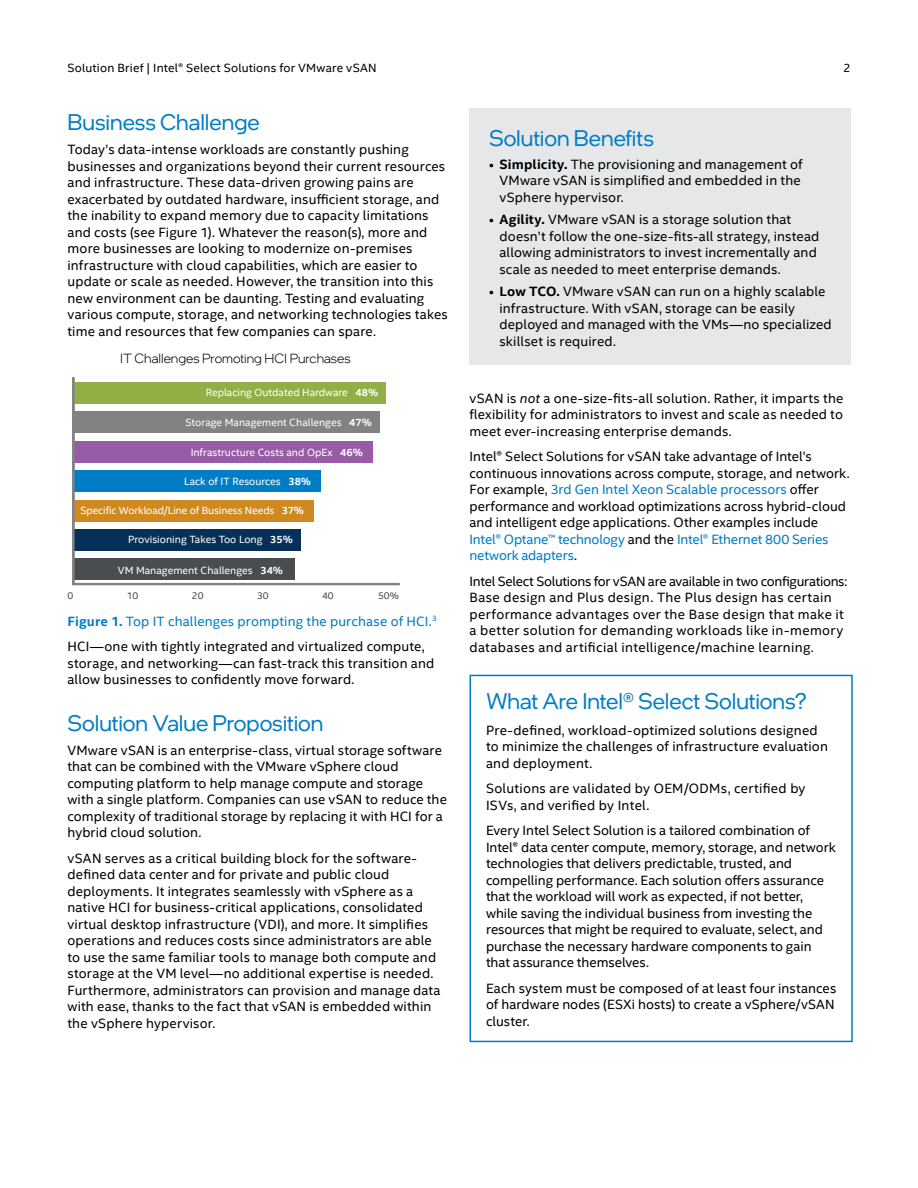
<style>
.page{position:relative;width:918px;height:1188px;background:#fff}
.page>*{position:absolute;margin:0;border:0;box-sizing:border-box;transform-origin:0 0}
.t1{font:22.5px "Intel One Display";color:#007dc5}
.t2{font:13.5px/16.5px "Intel Clear";letter-spacing:.01em;color:#000}
.t3{font:300 13.5px "Intel One Display";color:#000}
.t4{font:12px "Intel Clear";letter-spacing:.02em;color:#000}
.t5{font:10.5px "Intel Clear";color:#fff}
.t6{font:9.9px "Intel Clear";letter-spacing:-.005em;color:#4a4d4d}
.s1{font-weight:700}
.s2{font-weight:700;color:#007dc5}
.s3{color:#007dc5}
.s4{font-style:italic}
</style>
<div class="page">
<hr style="left:73px;top:583px;width:326px;height:2px;background:#808285">
<div style="left:73px;top:382px;width:313px;height:21px;background:#90b045"></div>
<div style="left:73px;top:412px;width:306px;height:21px;background:#838282"></div>
<div style="left:73px;top:441px;width:300px;height:21px;background:#975ca5"></div>
<div style="left:73px;top:471px;width:248px;height:21px;background:#007dc5"></div>
<div style="left:73px;top:500px;width:241px;height:21px;background:#ce8a21"></div>
<div style="left:73px;top:529px;width:228px;height:22px;background:#063057"></div>
<div style="left:73px;top:559px;width:222px;height:21px;background:#4a4d4d"></div>
<hr style="left:72px;top:378px;width:3px;height:206px;background:#808285">
<div style="left:470px;top:109px;width:381px;height:256px;background:#e6e7e8"></div>
<div style="left:470px;top:675px;width:383px;height:367px;border:2px solid #007dc5"></div>
<p class="t4" style="left:68px;top:61px;width:311px">Solution Brief | Intel® Select Solutions for VMware vSAN</p>
<p class="t4" style="left:843px;top:61px;width:9px">2</p>
<h1 class="t1" style="left:68px;top:109px;width:194px">Business Challenge</h1>
<p class="t2" style="left:68px;top:142px;width:382px">Today’s data-intense workloads are constantly pushing businesses and organizations beyond their current resources and infrastructure. These data-driven growing pains are exacerbated by outdated hardware, insufficient storage, and the inability to expand memory due to capacity limitations and costs (see Figure 1). Whatever the reason(s), more and more businesses are looking to modernize on-premises infrastructure with cloud capabilities, which are easier to update or scale as needed. However, the transition into this new environment can be daunting. Testing and evaluating various compute, storage, and networking technologies takes time and resources that few companies can spare.</p>
<p class="t3" style="left:120px;top:350px;width:232px">IT Challenges Promoting HCI Purchases</p>
<h1 class="t1" style="left:489px;top:124px;width:166px">Solution Benefits</h1>
<p class="t2" style="left:500px;top:156px;width:305px;text-indent:-11px">• <span class="s1">Simplicity.</span> The provisioning and management of<br>VMware vSAN is simplified and embedded in the vSphere hypervisor.</p>
<p class="t2" style="left:500px;top:211px;width:321px;text-indent:-11px">• <span class="s1">Agility.</span> VMware vSAN is a storage solution that doesn’t follow the one-size-fits-all strategy, instead allowing administrators to invest incrementally and scale as needed to meet enterprise demands.</p>
<p class="t2" style="left:500px;top:283px;width:334px;text-indent:-11px">• <span class="s1">Low TCO.</span> VMware vSAN can run on a highly scalable infrastructure. With vSAN, storage can be easily deployed and managed with the VMs—no specialized skillset is required.</p>
<p class="t5" style="left:206px;top:386px;width:174px">Replacing Outdated Hardware <span class="s1">48%</span></p>
<p class="t5" style="left:186px;top:416px;width:188px">Storage Management Challenges <span class="s1">47%</span></p>
<p class="t5" style="left:191px;top:446px;width:174px">Infrastructure Costs and OpEx <span class="s1">46%</span></p>
<p class="t5" style="left:184px;top:475px;width:128px">Lack of IT Resources <span class="s1">38%</span></p>
<p class="t5" style="left:80px;top:504px;width:225px">Specific Workload/Line of Business Needs <span class="s1">37%</span></p>
<p class="t5" style="left:128px;top:533px;width:166px">Provisioning Takes Too Long <span class="s1">35%</span></p>
<p class="t5" style="left:118px;top:564px;width:167px">VM Management Challenges <span class="s1">34%</span></p>
<p class="t2" style="left:68px;top:608px;width:371px;line-height:25.5px"><span class="s2">Figure 1.</span> <span class="s3">Top IT challenges prompting the purchase of HCI.</span><sup>3<br></sup>HCI—one with tightly integrated and virtualized compute,</p>
<p class="t2" style="left:68px;top:655px;width:368px">storage, and networking—can fast-track this transition and allow businesses to confidently move forward.</p>
<h1 class="t1" style="left:68px;top:709px;width:257px">Solution Value Proposition</h1>
<p class="t2" style="left:68px;top:742px;width:381px">VMware vSAN is an enterprise-class, virtual storage software that can be combined with the VMware vSphere cloud computing platform to help manage compute and storage with a single platform. Companies can use vSAN to reduce the complexity of traditional storage by replacing it with HCI for a hybrid cloud solution.</p>
<p class="t2" style="left:68px;top:850px;width:375px">vSAN serves as a critical building block for the software&shy;defined data center and for private and public cloud deployments. It integrates seamlessly with vSphere as a native HCI for business-critical applications, consolidated virtual desktop infrastructure (VDI), and more. It simplifies operations and reduces costs since administrators are able to use the same familiar tools to manage both compute and storage at the VM level—no additional expertise is needed.<br>Furthermore, administrators can provision and manage data with ease, thanks to the fact that vSAN is embedded within the vSphere hypervisor.</p>
<p class="t6" style="left:67px;top:589px;width:7px">0</p>
<p class="t6" style="left:127px;top:589px;width:13px">10</p>
<p class="t6" style="left:192px;top:589px;width:13px">20</p>
<p class="t6" style="left:257px;top:589px;width:13px">30</p>
<p class="t6" style="left:322px;top:589px;width:13px">40</p>
<p class="t6" style="left:378px;top:589px;width:22px">50%</p>
<p class="t2" style="left:470px;top:390px;width:375px;text-align:justify">vSAN is <span class="s4">not</span> a one-size-fits-all solution. Rather, it imparts the flexibility for administrators to invest and scale as needed to meet ever-increasing enterprise demands.</p>
<p class="t2" style="left:470px;top:448px;width:382px">Intel® Select Solutions for vSAN take advantage of Intel’s continuous innovations across compute, storage, and network.<br>For example, <span class="s3">3rd Gen Intel Xeon Scalable processors</span> offer performance and workload optimizations across hybrid-cloud and intelligent edge applications. Other examples include <span class="s3">Intel® Optane™ technology</span> and the <span class="s3">Intel® Ethernet 800 Series network adapters</span>.</p>
<p class="t2" style="left:470px;top:573px;width:379px">Intel Select Solutions for vSAN are available in two configurations:<br>Base design and Plus design. The Plus design has certain performance advantages over the Base design that make it a better solution for demanding workloads like in-memory databases and artificial intelligence/machine learning.</p>
<h1 class="t1" style="left:486px;top:687px;width:322px">What Are Intel® Select Solutions?</h1>
<p class="t2" style="left:486px;top:722px;width:344px">Pre-defined, workload-optimized solutions designed to minimize the challenges of infrastructure evaluation and deployment.</p>
<p class="t2" style="left:486px;top:780px;width:321px">Solutions are validated by OEM/ODMs, certified by<br>ISVs, and verified by Intel.</p>
<p class="t2" style="left:486px;top:822px;width:351px">Every Intel Select Solution is a tailored combination of Intel® data center compute, memory, storage, and network technologies that delivers predictable, trusted, and compelling performance. Each solution offers assurance that the workload will work as expected, if not better, while saving the individual business from investing the resources that might be required to evaluate, select, and purchase the necessary hardware components to gain that assurance themselves.</p>
<p class="t2" style="left:486px;top:980px;width:352px">Each system must be composed of at least four instances of hardware nodes (ESXi hosts) to create a vSphere/vSAN cluster.</p>
</div>
